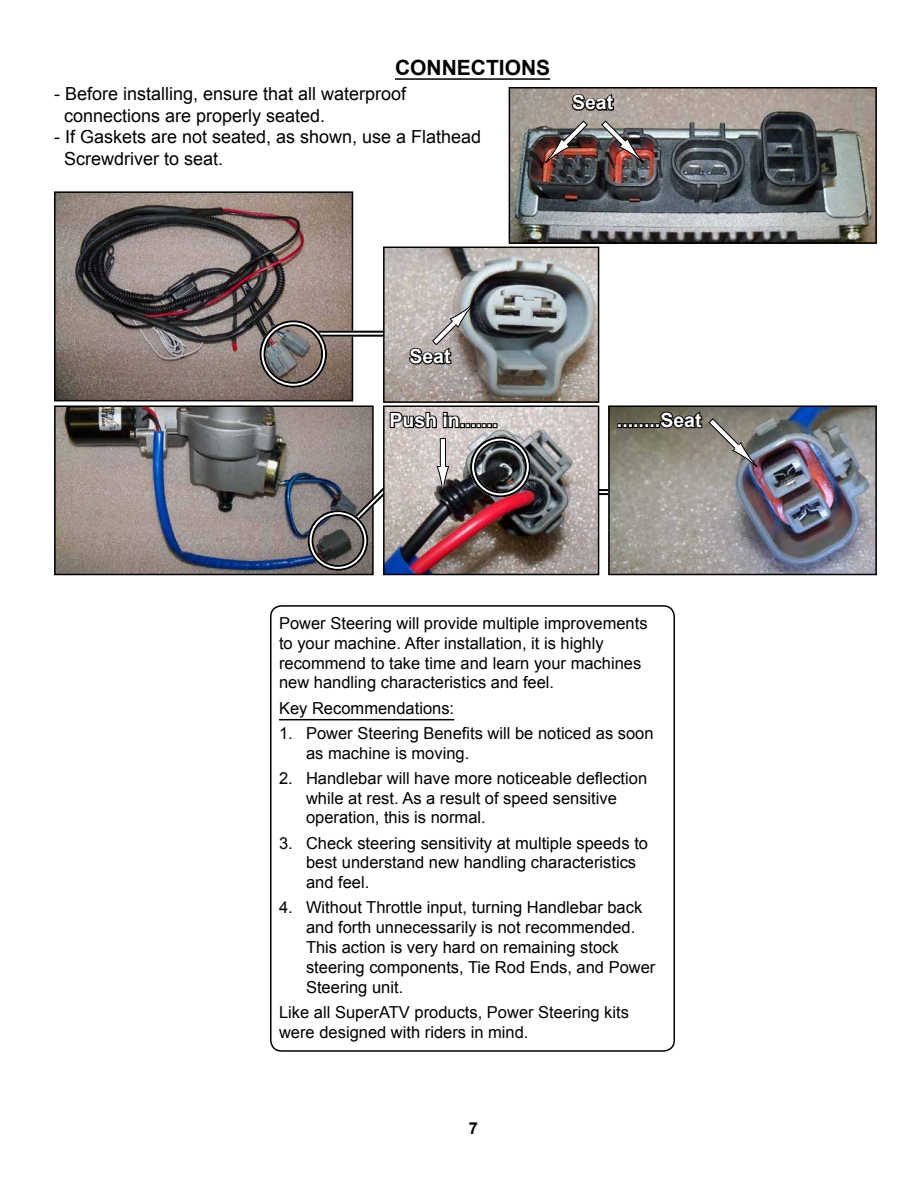
<style>
.page{position:relative;width:918px;height:1188px;background:#fff}
.page>*{position:absolute;margin:0;border:0;box-sizing:border-box;transform-origin:0 0}
.t1{font:700 21px "Arial";color:#000}
.t2{font:700 19.5px "Arial";color:#fff}
.t3{font:18px/21.6px "Arial";color:#000}
.t4{font:16.5px/19.8px "Arial";color:#000}
.t5{font:700 16.5px "Arial";color:#000}
</style>
<div class="page">
<img style="left:57px;top:194px;width:293px;height:204px">
<div style="left:54px;top:191px;width:299px;height:210px;border:2px solid #000"></div>
<hr style="left:565px;top:493px;width:144px;height:2px;background:#000">
<hr style="left:565px;top:489px;width:144px;height:2px;background:#000">
<img style="left:611px;top:408px;width:263px;height:164px">
<div style="left:608px;top:405px;width:269px;height:170px;border:2px solid #000"></div>
<img style="left:512px;top:90px;width:362px;height:151px">
<div style="left:509px;top:87px;width:368px;height:157px;border:2px solid #000"></div>
<img style="left:57px;top:408px;width:314px;height:164px">
<div style="left:54px;top:405px;width:320px;height:170px;border:2px solid #000"></div>
<div style="left:308px;top:510px;width:60px;height:61px;border:6px solid #fff;border-radius:50%"></div>
<div style="left:308px;top:510px;width:60px;height:61px;border:2px solid #000101;border-radius:50%"></div>
<div style="left:312px;top:514px;width:52px;height:53px;border:2px solid #000101;border-radius:50%"></div>
<img style="left:386px;top:408px;width:210px;height:164px">
<div style="left:383px;top:405px;width:216px;height:170px;border:2px solid #000"></div>
<img style="left:347px;top:410px;width:151px;height:118px">
<div style="left:470px;top:437px;width:61px;height:60px;border:6px solid #fff;border-radius:50%"></div>
<div style="left:470px;top:437px;width:61px;height:60px;border:2px solid #000101;border-radius:50%"></div>
<div style="left:474px;top:441px;width:53px;height:52px;border:2px solid #000101;border-radius:50%"></div>
<svg style="left:570px;top:90px;width:45px;height:23px"></svg>
<img style="left:545px;top:120px;width:43px;height:44px">
<img style="left:601px;top:120px;width:43px;height:44px">
<svg style="left:617px;top:408px;width:141px;height:59px;background:#7b776c"></svg>
<svg style="left:315px;top:333px;width:68px;height:2px"></svg>
<hr style="left:315px;top:335px;width:91px;height:2px;background:#000">
<hr style="left:315px;top:331px;width:91px;height:2px;background:#000">
<div style="left:260px;top:320px;width:67px;height:68px;border:6px solid #fff;border-radius:50%"></div>
<div style="left:260px;top:320px;width:67px;height:68px;border:2px solid #000101;border-radius:50%"></div>
<div style="left:264px;top:324px;width:59px;height:60px;border:2px solid #000101;border-radius:50%"></div>
<img style="left:386px;top:250px;width:210px;height:150px">
<div style="left:383px;top:247px;width:216px;height:156px;border:2px solid #000"></div>
<svg style="left:408px;top:301px;width:67px;height:65px;background:#98928f"></svg>
<hr style="left:395px;top:78px;width:155px;height:2px;background:#000">
<div style="left:270px;top:605px;width:405px;height:447px;border:2px solid #000;border-radius:11px"></div>
<hr style="left:279px;top:719px;width:175px;height:1px;background:#000">
<p class="t1" style="left:395px;top:53px;width:157px">CONNECTIONS</p>
<p class="t3" style="left:64px;top:83px;width:344px;text-indent:-10px">- Before installing, ensure that all waterproof connections are properly seated.</p>
<p class="t3" style="left:64px;top:126px;width:419px;text-indent:-10px">- If Gaskets are not seated, as shown, use a Flathead<br>Screwdriver to seat.</p>
<p class="t2" style="left:572px;top:90px;width:43px">Seat</p>
<p class="t2" style="left:409px;top:343px;width:43px">Seat</p>
<p class="t2" style="left:389px;top:407px;width:110px">Push in.......</p>
<p class="t2" style="left:617px;top:407px;width:86px">........Seat</p>
<p class="t4" style="left:279px;top:614px;width:370px">Power Steering will provide multiple improvements to your machine. After installation, it is highly recommend to take time and learn your machines new handling characteristics and feel.</p>
<p class="t4" style="left:279px;top:698px;width:177px">Key Recommendations:</p>
<p class="t4" style="left:306px;top:723px;width:349px;text-indent:-27px">1. Power Steering Benefits will be noticed as soon as machine is moving.</p>
<p class="t4" style="left:306px;top:768px;width:343px;text-indent:-27px">2. Handlebar will have more noticeable deflection while at rest. As a result of speed sensitive operation, this is normal.</p>
<p class="t4" style="left:306px;top:833px;width:344px;text-indent:-27px">3. Check steering sensitivity at multiple speeds to best understand new handling characteristics and feel.</p>
<p class="t4" style="left:306px;top:898px;width:351px;text-indent:-27px">4. Without Throttle input, turning Handlebar back and forth unnecessarily is not recommended.<br>This action is very hard on remaining stock steering components, Tie Rod Ends, and Power Steering unit.</p>
<p class="t4" style="left:279px;top:1002px;width:352px">Like all SuperATV products, Power Steering kits were designed with riders in mind.</p>
<p class="t5" style="left:469px;top:1117px;width:11px">7</p>
</div>
